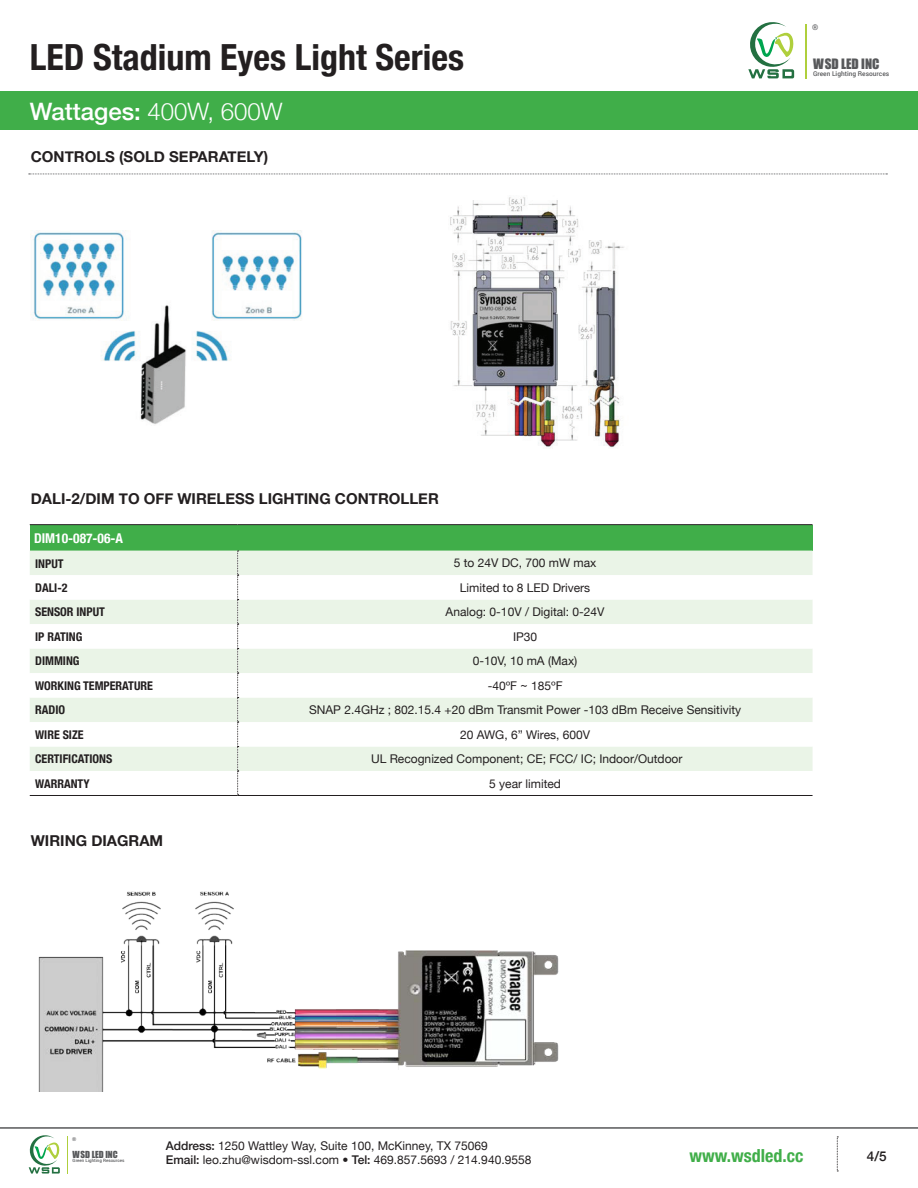
<style>
.page{position:relative;width:918px;height:1188px;background:#fff}
.page>*{position:absolute;margin:0;border:0;box-sizing:border-box;transform-origin:0 0}
.t1{font:700 condensed 36px "Helvetica Neue";color:#231f20}
.t2{font:500 24px "Helvetica Neue";color:#fff}
.t3{font:700 condensed 18px "Helvetica Neue";color:#40ae49}
.t4{font:700 15px "Helvetica Neue";color:#231f20}
.t5{font:700 condensed 13.5px "Helvetica Neue";color:#fff}
.t6{font:500 13.5px "Helvetica Neue";color:#231f20}
.t7{font:13.2px "Impact";color:#57585a}
.t8{font:12px "Helvetica Neue";color:#231f20}
.t9{font:700 condensed 12px "Helvetica Neue";color:#231f20}
.t10{font:9px "Impact";color:#57585a}
.t11{font:500 7.95px "Roboto";color:#57585a}
.t12{font:500 6.6px "Roboto";color:#57585a}
.t13{font:500 5.4px "Roboto";color:#57585a}
.t14{font:500 4.5px "Roboto";color:#57585a}
.s1{font-weight:300}
.s2{font-weight:500}
</style>
<div class="page">
<img style="left:31px;top:231px;width:271px;height:193px">
<img style="left:450px;top:197px;width:174px;height:251px">
<svg style="left:29px;top:174px;width:858px;height:1px"></svg>
<hr style="left:0;top:1127px;width:918px;height:2px;background:#57585a">
<hr style="left:67px;top:1136px;width:1px;height:38px;background:#afcf3c">
<svg style="left:29px;top:1135px;width:31px;height:39px"></svg>
<div style="left:0;top:91px;width:918px;height:38px;background:#40ae49"></div>
<svg style="left:837px;top:1137px;width:1px;height:35px"></svg>
<hr style="left:805px;top:24px;width:1px;height:54px;background:#afcf3c">
<svg style="left:748px;top:22px;width:47px;height:56px"></svg>
<div style="left:30px;top:525px;width:783px;height:26px;background:#40ae49"></div>
<div style="left:30px;top:551px;width:783px;height:24px;background:#eaf4e7"></div>
<svg style="left:30px;top:575px;width:783px;height:220px"></svg>
<svg style="left:237px;top:551px;width:2px;height:244px"></svg>
<hr style="left:30px;top:795px;width:208px;height:1px;background:#231f20">
<hr style="left:238px;top:795px;width:575px;height:1px;background:#231f20">
<hr style="left:30px;top:524px;width:208px;height:1px;background:#231f20">
<hr style="left:238px;top:524px;width:575px;height:1px;background:#231f20">
<img style="left:38px;top:891px;width:521px;height:200px">
<p class="t1" style="left:30px;top:27px;width:436px">LED Stadium Eyes Light Series</p>
<p class="t2" style="left:30px;top:92px;width:254px">Wattages: <span class="s1">400W, 600W</span></p>
<p class="t4" style="left:31px;top:145px;width:239px">CONTROLS (SOLD SEPARATELY)</p>
<p class="t11" style="left:812px;top:21px;width:8px">®</p>
<p class="t7" style="left:813px;top:53px;width:68px">WSD LED INC</p>
<p class="t12" style="left:813px;top:69px;width:78px">Green Lighting Resources</p>
<p class="t4" style="left:31px;top:487px;width:410px">DALI-2/DIM TO OFF WIRELESS LIGHTING CONTROLLER</p>
<p class="t5" style="left:34px;top:527px;width:91px">DIM10-087-06-A</p>
<p class="t9" style="left:35px;top:553px;width:30px">INPUT</p>
<p class="t8" style="left:454px;top:554px;width:144px">5 to 24V DC, 700 mW max</p>
<p class="t9" style="left:35px;top:578px;width:34px">DALI-2</p>
<p class="t8" style="left:460px;top:579px;width:132px">Limited to 8 LED Drivers</p>
<p class="t9" style="left:35px;top:602px;width:71px">SENSOR INPUT</p>
<p class="t8" style="left:446px;top:603px;width:160px">Analog: 0-10V / Digital: 0-24V</p>
<p class="t9" style="left:35px;top:627px;width:49px">IP RATING</p>
<p class="t8" style="left:513px;top:628px;width:26px">IP30</p>
<p class="t9" style="left:35px;top:651px;width:46px">DIMMING</p>
<p class="t8" style="left:473px;top:652px;width:106px">0-10V, 10 mA (Max)</p>
<p class="t9" style="left:35px;top:676px;width:119px">WORKING TEMPERATURE</p>
<p class="t8" style="left:488px;top:677px;width:76px">-40ºF ~ 185ºF</p>
<p class="t9" style="left:35px;top:700px;width:31px">RADIO</p>
<p class="t8" style="left:309px;top:701px;width:434px">SNAP 2.4GHz ; 802.15.4 +20 dBm Transmit Power -103 dBm Receive Sensitivity</p>
<p class="t9" style="left:35px;top:725px;width:50px">WIRE SIZE</p>
<p class="t8" style="left:460px;top:726px;width:132px">20 AWG, 6” Wires, 600V</p>
<p class="t9" style="left:35px;top:749px;width:79px">CERTIFICATIONS</p>
<p class="t8" style="left:371px;top:750px;width:313px">UL Recognized Component; CE; FCC/ IC; Indoor/Outdoor</p>
<p class="t9" style="left:35px;top:774px;width:56px">WARRANTY</p>
<p class="t8" style="left:489px;top:775px;width:73px">5 year limited</p>
<p class="t4" style="left:31px;top:829px;width:134px">WIRING DIAGRAM</p>
<p class="t13" style="left:72px;top:1135px;width:6px">®</p>
<p class="t10" style="left:73px;top:1147px;width:47px">WSD LED INC</p>
<p class="t14" style="left:73px;top:1158px;width:53px">Green Lighting Resources</p>
<p class="t8" style="left:166px;top:1137px;width:323px"><span class="s2">Address:</span> 1250 Wattley Way, Suite 100, McKinney, TX 75069</p>
<p class="t8" style="left:166px;top:1151px;width:367px"><span class="s2">Email:</span> leo.zhu@wisdom-ssl.com <span class="s2">• Tel:</span> 469.857.5693 / 214.940.9558</p>
<p class="t3" style="left:690px;top:1140px;width:115px">www.wsdled.cc</p>
<p class="t6" style="left:867px;top:1146px;width:21px">4/5</p>
</div>
